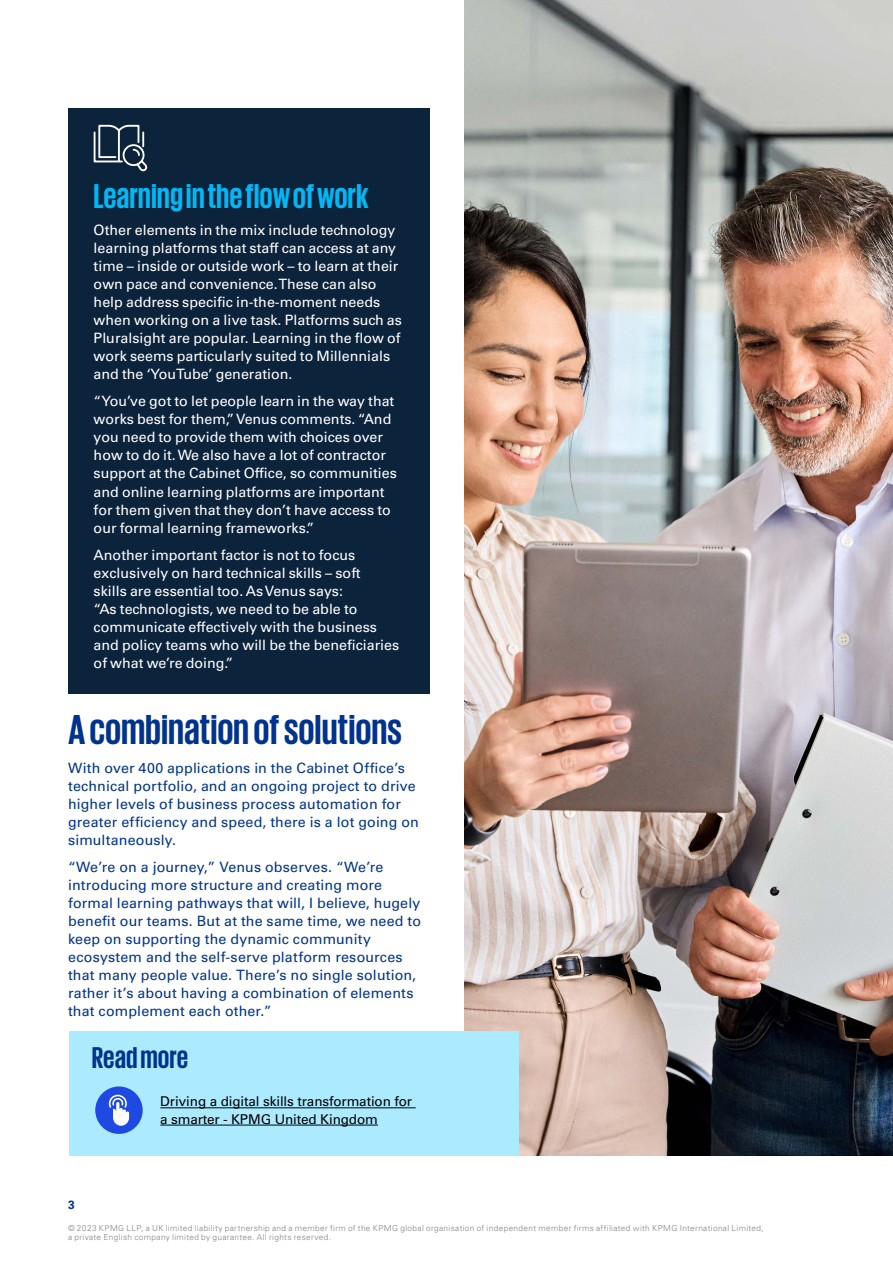
<style>
.page{position:relative;width:893px;height:1263px;background:#fff}
.page>*{position:absolute;margin:0;border:0;box-sizing:border-box;transform-origin:0 0}
.t1{font:700 42.75px "KPMG";color:#00338d}
.t2{font:700 35.25px "KPMG";color:#00b8f5}
.t3{font:700 30.75px "KPMG";color:#00338d}
.t4{font:14.25px/18px "Univers LT Std";color:#fff}
.t5{font:14.25px/18px "Univers LT Std";letter-spacing:.01em;color:#00338d}
.t6{font:13.5px/17.2px "Univers LT Std";letter-spacing:-.01em;color:#000}
.t7{font:700 12px "Univers LT Std";color:#00338d}
.t8{font:300 8.25px/9px "Univers LT Std";letter-spacing:.045em;color:#808285}
</style>
<div class="page">
<img style="left:464px;top:0;width:429px;height:1155px">
<div style="left:70px;top:1031px;width:449px;height:124px;background:#aceaff"></div>
<div style="left:95px;top:1086px;width:48px;height:48px;background:#1e49e2;border-radius:50%"></div>
<svg style="left:109px;top:1095px;width:20px;height:31px"></svg>
<div style="left:68px;top:108px;width:361px;height:585px;background:#0c233c"></div>
<hr style="left:160px;top:1107px;width:256px;height:1px;background:#000">
<hr style="left:160px;top:1125px;width:218px;height:1px;background:#000">
<svg style="left:93px;top:124px;width:55px;height:48px"></svg>
<h2 class="t2" style="left:94px;top:179px;width:277px">Learning in the flow of work</h2>
<p class="t4" style="left:94px;top:221px;width:310px">Other elements in the mix include technology learning platforms that staff can access at any time – inside or outside work – to learn at their own pace and convenience. These can also help address specific in-the-moment needs when working on a live task. Platforms such as Pluralsight are popular. Learning in the flow of work seems particularly suited to Millennials and the ‘YouTube’ generation.</p>
<p class="t4" style="left:94px;top:392px;width:305px">“You’ve got to let people learn in the way that works best for them,” Venus comments. “And you need to provide them with choices over how to do it. We also have a lot of contractor support at the Cabinet Office, so communities and online learning platforms are important for them given that they don’t have access to our formal learning frameworks.”</p>
<p class="t4" style="left:94px;top:545px;width:307px">Another important factor is not to focus exclusively on hard technical skills – soft<br>skills are essential too. As Venus says:<br>“As technologists, we need to be able to communicate effectively with the business and policy teams who will be the beneficiaries of what we’re doing.”</p>
<h1 class="t1" style="left:68px;top:708px;width:335px">A combination of solutions</h1>
<p class="t5" style="left:68px;top:759px;width:352px">With over 400 applications in the Cabinet Office’s technical portfolio, and an ongoing project to drive higher levels of business process automation for greater efficiency and speed, there is a lot going on simultaneously.</p>
<p class="t5" style="left:68px;top:858px;width:354px">“We’re on a journey,” Venus observes. “We’re introducing more structure and creating more formal learning pathways that will, I believe, hugely benefit our teams. But at the same time, we need to keep on supporting the dynamic community ecosystem and the self-serve platform resources that many people value. There’s no single solution, rather it’s about having a combination of elements that complement each other.”</p>
<h3 class="t3" style="left:92px;top:1042px;width:98px">Read more</h3>
<p class="t6" style="left:160px;top:1093px;width:253px">Driving a digital skills transformation for a smarter - KPMG United Kingdom</p>
<p class="t7" style="left:68px;top:1198px;width:8px">3</p>
<p class="t8" style="left:68px;top:1224px;width:697px">© 2023 KPMG LLP, a UK limited liability partnership and a member firm of the KPMG global organisation of independent member firms affiliated with KPMG International Limited, a private English company limited by guarantee. All rights reserved.</p>
</div>
